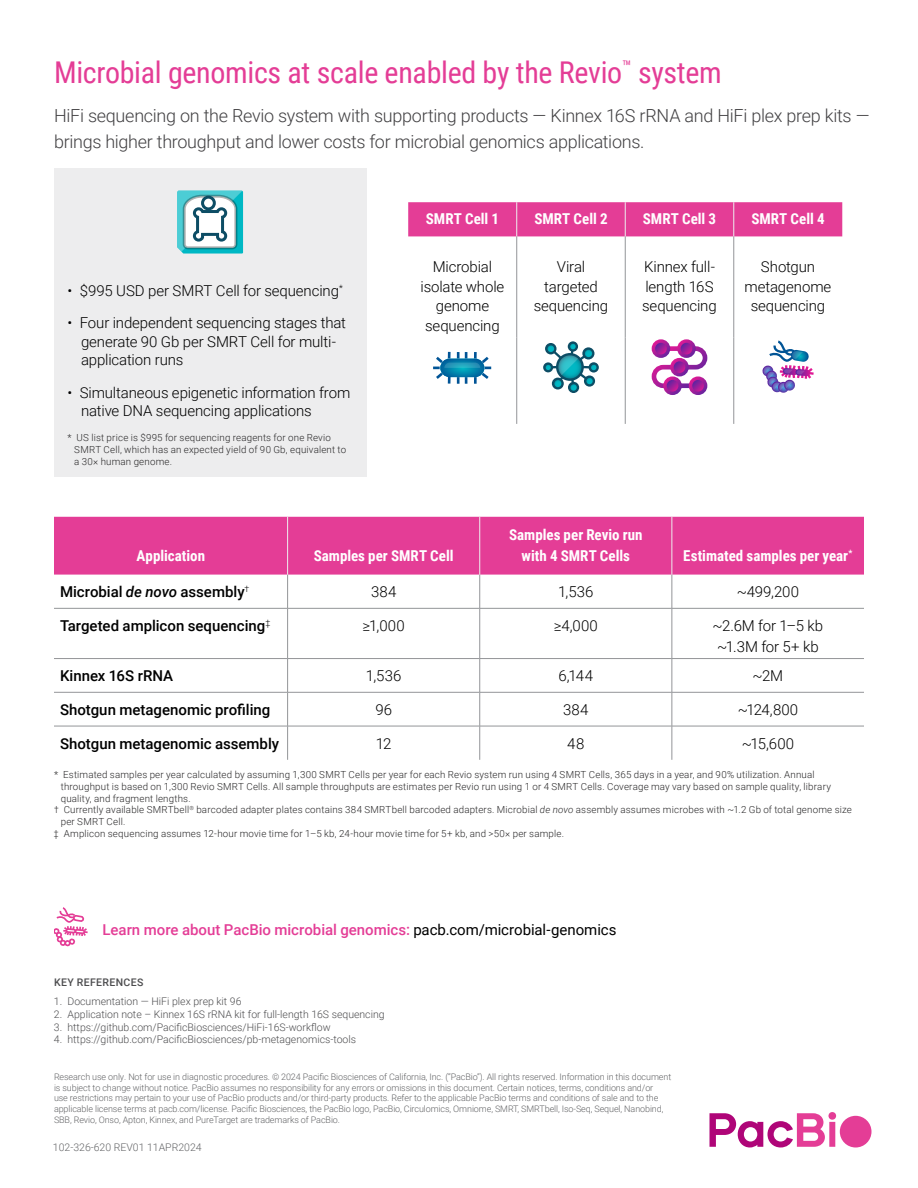
<style>
.page{position:relative;width:918px;height:1188px;background:#fff}
.page>*{position:absolute;margin:0;border:0;box-sizing:border-box;transform-origin:0 0}
.t1{font:30px "Roboto Condensed";letter-spacing:-.01em;color:#e43d96}
.t2{font:300 18px/25.5px "Roboto";letter-spacing:-.02em;color:#414042}
.t3{font:300 15px/19.5px "Roboto";letter-spacing:-.01em;color:#000}
.t4{font:700 15px/21px "Roboto Condensed";color:#fff;text-align:center}
.t5{font:500 15px "Roboto";color:#000}
.t6{font:500 15px "Roboto";color:#e43d96}
.t7{font:300 10.5px "Roboto";color:#4d4d4f}
.t8{font:300 10.5px "Roboto";color:#636466}
.t9{font:500 10.5px "Roboto";letter-spacing:.035em;color:#4d4d4f}
.t10{font:300 9.75px/11.7px "Roboto";letter-spacing:.02em;color:#292829}
.t11{font:300 9px/10.8px "Roboto";letter-spacing:-.01em;color:#636466}
.s1{font-style:italic}
.s2{font-family:"Roboto Condensed"}
.s3{font-weight:400;color:#000}
</style>
<div class="page">
<div style="left:54px;top:168px;width:312px;height:308px;background:#ededee"></div>
<div style="left:408px;top:202px;width:434px;height:34px;background:#e43d96"></div>
<hr style="left:516px;top:202px;width:1px;height:34px;background:#ededee">
<hr style="left:625px;top:202px;width:1px;height:34px;background:#ededee">
<hr style="left:734px;top:202px;width:1px;height:34px;background:#ededee">
<hr style="left:516px;top:236px;width:1px;height:102px;background:#939598">
<hr style="left:625px;top:236px;width:1px;height:102px;background:#939598">
<hr style="left:734px;top:236px;width:1px;height:102px;background:#939598">
<hr style="left:516px;top:338px;width:1px;height:86px;background:#939598">
<hr style="left:625px;top:338px;width:1px;height:86px;background:#939598">
<hr style="left:734px;top:338px;width:1px;height:86px;background:#939598">
<svg style="left:177px;top:191px;width:66px;height:63px;background:#8dccd2"></svg>
<div style="left:201px;top:196px;width:15px;height:14px;border:3px solid #0d4d65;border-radius:50%"></div>
<svg style="left:433px;top:352px;width:59px;height:32px"></svg>
<svg style="left:543px;top:341px;width:56px;height:52px"></svg>
<div style="left:689px;top:376px;width:18px;height:19px;border:5px solid #fff;border-radius:50%"></div>
<div style="left:663px;top:376px;width:19px;height:19px;border:5px solid #fff;border-radius:50%"></div>
<div style="left:652px;top:339px;width:18px;height:19px;border:5px solid #fff;border-radius:50%"></div>
<div style="left:677px;top:339px;width:19px;height:19px;border:5px solid #fff;border-radius:50%"></div>
<svg style="left:651px;top:343px;width:57px;height:49px"></svg>
<svg style="left:762px;top:340px;width:52px;height:53px"></svg>
<div style="left:54px;top:517px;width:810px;height:58px;background:#e43d96"></div>
<hr style="left:287px;top:575px;width:1px;height:33px;background:#939598">
<hr style="left:479px;top:575px;width:1px;height:33px;background:#939598">
<hr style="left:672px;top:575px;width:1px;height:33px;background:#939598">
<hr style="left:54px;top:608px;width:234px;height:1px;background:#939598">
<hr style="left:288px;top:608px;width:192px;height:1px;background:#939598">
<hr style="left:287px;top:609px;width:1px;height:49px;background:#939598">
<hr style="left:480px;top:608px;width:192px;height:1px;background:#939598">
<hr style="left:479px;top:609px;width:1px;height:49px;background:#939598">
<hr style="left:672px;top:608px;width:192px;height:1px;background:#939598">
<hr style="left:672px;top:609px;width:1px;height:49px;background:#939598">
<hr style="left:54px;top:658px;width:234px;height:1px;background:#939598">
<hr style="left:288px;top:658px;width:192px;height:1px;background:#939598">
<hr style="left:287px;top:659px;width:1px;height:33px;background:#939598">
<hr style="left:480px;top:658px;width:192px;height:1px;background:#939598">
<hr style="left:479px;top:659px;width:1px;height:33px;background:#939598">
<hr style="left:672px;top:658px;width:192px;height:1px;background:#939598">
<hr style="left:672px;top:659px;width:1px;height:33px;background:#939598">
<hr style="left:54px;top:692px;width:234px;height:1px;background:#939598">
<hr style="left:288px;top:692px;width:192px;height:1px;background:#939598">
<hr style="left:287px;top:692px;width:1px;height:34px;background:#939598">
<hr style="left:480px;top:692px;width:192px;height:1px;background:#939598">
<hr style="left:479px;top:692px;width:1px;height:34px;background:#939598">
<hr style="left:672px;top:692px;width:192px;height:1px;background:#939598">
<hr style="left:672px;top:692px;width:1px;height:34px;background:#939598">
<hr style="left:54px;top:726px;width:234px;height:1px;background:#939598">
<hr style="left:288px;top:726px;width:192px;height:1px;background:#939598">
<hr style="left:287px;top:726px;width:1px;height:34px;background:#939598">
<hr style="left:480px;top:726px;width:192px;height:1px;background:#939598">
<hr style="left:479px;top:726px;width:1px;height:34px;background:#939598">
<hr style="left:672px;top:726px;width:192px;height:1px;background:#939598">
<hr style="left:672px;top:726px;width:1px;height:34px;background:#939598">
<hr style="left:287px;top:517px;width:1px;height:58px;background:#ededee">
<hr style="left:479px;top:517px;width:1px;height:58px;background:#ededee">
<hr style="left:672px;top:517px;width:1px;height:58px;background:#ededee">
<svg style="left:54px;top:907px;width:34px;height:40px"></svg>
<svg style="left:710px;top:1112px;width:126px;height:35px"></svg>
<div style="left:840px;top:1116px;width:32px;height:32px;background:#e43d96;border-radius:50%"></div>
<h1 class="t1" style="left:54px;top:52px;width:669px">Microbial genomics at scale enabled by the Revio<sup>™</sup> system</h1>
<h2 class="t2" style="left:54px;top:102px;width:817px">HiFi sequencing on the Revio system with supporting products — Kinnex 16S rRNA and HiFi plex prep kits — brings higher throughput and lower costs for microbial genomics applications.</h2>
<h3 class="t3" style="left:68px;top:280px;width:277px">• $995 USD per SMRT Cell for sequencing<sup>*</sup></h3>
<h3 class="t3" style="left:81px;top:313px;width:267px;line-height:18.8px;text-indent:-14px">• Four independent sequencing stages that generate 90 Gb per SMRT Cell for multi&shy;application runs</h3>
<h3 class="t3" style="left:81px;top:382px;width:271px;line-height:18.8px;text-indent:-14px">• Simultaneous epigenetic information from native DNA sequencing applications</h3>
<p class="t10" style="left:74px;top:432px;width:273px;text-indent:-7px">* US list price is $995 for sequencing reagents for one Revio<br>SMRT Cell, which has an expected yield of 90 Gb, equivalent to a 30× human genome.</p>
<h3 class="t4" style="left:426px;top:208px;width:75px">SMRT Cell 1</h3>
<h3 class="t4" style="left:534px;top:208px;width:75px">SMRT Cell 2</h3>
<h3 class="t4" style="left:643px;top:208px;width:75px">SMRT Cell 3</h3>
<h3 class="t4" style="left:751px;top:208px;width:75px">SMRT Cell 4</h3>
<h3 class="t3" style="left:421px;top:257px;width:85px;text-align:center">Microbial isolate whole genome sequencing</h3>
<h3 class="t3" style="left:534px;top:257px;width:76px;text-align:center">Viral targeted sequencing</h3>
<h3 class="t3" style="left:642px;top:257px;width:76px">Kinnex full&shy;length 16S sequencing</h3>
<h3 class="t3" style="left:745px;top:257px;width:88px;text-align:center">Shotgun metagenome sequencing</h3>
<h3 class="t4" style="left:136px;top:545px;width:70px">Application</h3>
<h3 class="t4" style="left:314px;top:545px;width:141px">Samples per SMRT Cell</h3>
<h3 class="t4" style="left:509px;top:524px;width:135px">Samples per Revio run with 4 SMRT Cells</h3>
<h3 class="t4" style="left:683px;top:545px;width:171px">Estimated samples per year<sup>*</sup></h3>
<h3 class="t5" style="left:60px;top:581px;width:191px">Microbial <span class="s1">de novo</span> assembly<sup>†</sup></h3>
<h3 class="t3" style="left:371px;top:581px;width:27px">384</h3>
<h3 class="t3" style="left:558px;top:581px;width:37px">1,536</h3>
<h3 class="t3" style="left:737px;top:581px;width:64px">~499,200</h3>
<h3 class="t5" style="left:60px;top:615px;width:212px">Targeted amplicon sequencing<sup>‡</sup></h3>
<h3 class="t3" style="left:363px;top:615px;width:44px">≥1,000</h3>
<h3 class="t3" style="left:554px;top:615px;width:46px">≥4,000</h3>
<h3 class="t3" style="left:713px;top:614px;width:112px;line-height:21px">~2.6M for 1–5 kb ~1.3M for 5+ kb</h3>
<h3 class="t5" style="left:60px;top:665px;width:115px">Kinnex 16S rRNA</h3>
<h3 class="t3" style="left:366px;top:665px;width:37px">1,536</h3>
<h3 class="t3" style="left:559px;top:665px;width:36px">6,144</h3>
<h3 class="t3" style="left:753px;top:665px;width:32px">~2M</h3>
<h3 class="t5" style="left:60px;top:699px;width:212px">Shotgun metagenomic profiling</h3>
<h3 class="t3" style="left:375px;top:699px;width:18px">96</h3>
<h3 class="t3" style="left:563px;top:699px;width:27px">384</h3>
<h3 class="t3" style="left:738px;top:699px;width:62px">~124,800</h3>
<h3 class="t5" style="left:60px;top:733px;width:221px">Shotgun metagenomic assembly</h3>
<h3 class="t3" style="left:376px;top:733px;width:17px">12</h3>
<h3 class="t3" style="left:567px;top:733px;width:19px">48</h3>
<h3 class="t3" style="left:742px;top:733px;width:54px">~15,600</h3>
<p class="t10" style="left:54px;top:769px;width:762px">* Estimated samples per year calculated by assuming 1,300 SMRT Cells per year for each Revio system run using 4 SMRT Cells, 365 days in a year, and 90% utilization. Annual</p>
<p class="t10" style="left:61px;top:780px;width:772px">throughput is based on 1,300 Revio SMRT Cells. All sample throughputs are estimates per Revio run using 1 or 4 SMRT Cells. Coverage may vary based on sample quality, library</p>
<p class="t10" style="left:61px;top:792px;width:132px">quality, and fragment lengths.</p>
<p class="t10" style="left:54px;top:804px;width:799px"><span class="s2">†</span> Currently available SMRTbell<sup>®</sup> barcoded adapter plates contains 384 SMRTbell barcoded adapters. Microbial <span class="s1">de novo</span> assembly assumes microbes with ~1.2 Gb of total genome size</p>
<p class="t10" style="left:61px;top:815px;width:66px">per SMRT Cell.</p>
<p class="t10" style="left:54px;top:827px;width:512px"><span class="s2">‡</span> Amplicon sequencing assumes 12-hour movie time for 1–5 kb, 24-hour movie time for 5+ kb, and &gt;50× per sample.</p>
<h3 class="t6" style="left:103px;top:919px;width:515px">Learn more about PacBio microbial genomics: <span class="s3">pacb.com/microbial-genomics</span></h3>
<p class="t9" style="left:54px;top:975px;width:91px">KEY REFERENCES</p>
<p class="t7" style="left:54px;top:994px;width:189px">1. Documentation — HiFi plex prep kit 96</p>
<p class="t7" style="left:54px;top:1007px;width:332px">2. Application note – Kinnex 16S rRNA kit for full-length 16S sequencing</p>
<p class="t7" style="left:54px;top:1020px;width:278px">3. https://github.com/PacificBiosciences/HiFi-16S-workflow</p>
<p class="t7" style="left:54px;top:1032px;width:304px">4. https://github.com/PacificBiosciences/pb-metagenomics-tools</p>
<p class="t11" style="left:54px;top:1071px;width:619px">Research use only. Not for use in diagnostic procedures. © 2024 Pacific Biosciences of California, Inc. (“PacBio”). All rights reserved. Information in this document is subject to change without notice. PacBio assumes no responsibility for any errors or omissions in this document. Certain notices, terms, conditions and/or<br>use restrictions may pertain to your use of PacBio products and/or third-party products. Refer to the applicable PacBio terms and conditions of sale and to the applicable license terms at pacb.com/license. Pacific Biosciences, the PacBio logo, PacBio, Circulomics, Omniome, SMRT, SMRTbell, Iso-Seq, Sequel, Nanobind, SBB, Revio, Onso, Apton, Kinnex, and PureTarget are trademarks of PacBio.</p>
<p class="t8" style="left:53px;top:1139px;width:150px">102-326-620 REV01 11APR2024</p>
</div>
